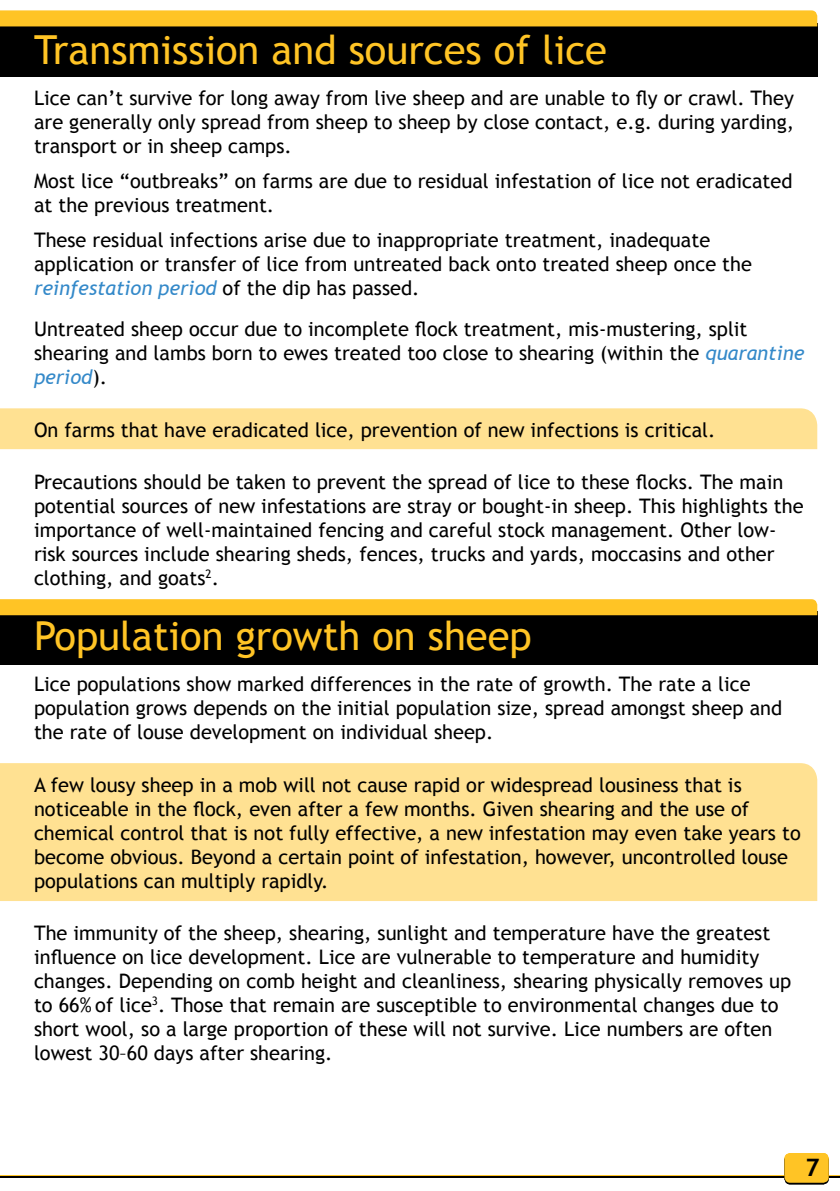
<style>
.page{position:relative;width:840px;height:1191px;background:#fff}
.page>*{position:absolute;margin:0;border:0;box-sizing:border-box;transform-origin:0 0}
.t1{font:40px "Trebuchet MS";color:#ffc425}
.t2{font:700 24px "Trebuchet MS";color:#000}
.t3{font:20px/24px "Trebuchet MS";color:#000}
.s1{font-style:italic;color:#3489c9}
</style>
<div class="page">
<div style="left:0;top:408px;width:816px;height:41px;background:#ffe192"></div>
<div style="left:0;top:763px;width:816px;height:138px;background:#ffe192"></div>
<div style="left:0;top:23px;width:816px;height:53px;background:#000"></div>
<div style="left:0;top:612px;width:816px;height:53px;background:#000"></div>
<div style="left:0;top:10px;width:816px;height:16px;background:#ffc425"></div>
<div style="left:0;top:599px;width:816px;height:16px;background:#ffc425"></div>
<hr style="left:0;top:1175px;width:839px;height:2px;background:#000">
<hr style="left:0;top:1175px;width:839px;height:1px;background:#ffc425">
<svg style="left:784px;top:1154px;width:44px;height:30px"></svg>
<div style="left:784px;top:1153px;width:44px;height:29px;background:#ffc425;border-radius:6px"></div>
<h1 class="t1" style="left:34px;top:26px;width:574px">Transmission and sources of lice</h1>
<p class="t3" style="left:34px;top:86px;width:761px;text-align:justify">Lice can’t survive for long away from live sheep and are unable to fly or crawl. They are generally only spread from sheep to sheep by close contact, e.g. during yarding, transport or in sheep camps.</p>
<p class="t3" style="left:34px;top:169px;width:759px">Most lice “outbreaks” on farms are due to residual infestation of lice not eradicated at the previous treatment.</p>
<p class="t3" style="left:34px;top:228px;width:719px">These residual infections arise due to inappropriate treatment, inadequate application or transfer of lice from untreated back onto treated sheep once the <span class="s1">reinfestation period</span> of the dip has passed.</p>
<p class="t3" style="left:34px;top:317px;width:771px">Untreated sheep occur due to incomplete flock treatment, mis-mustering, split shearing and lambs born to ewes treated too close to shearing (within the <span class="s1">quarantine period</span>).</p>
<p class="t3" style="left:34px;top:418px;width:682px">On farms that have eradicated lice, prevention of new infections is critical.</p>
<p class="t3" style="left:34px;top:470px;width:770px">Precautions should be taken to prevent the spread of lice to these flocks. The main potential sources of new infestations are stray or bought-in sheep. This highlights the importance of well-maintained fencing and careful stock management. Other low&shy;risk sources include shearing sheds, fences, trucks and yards, moccasins and other clothing, and goats<sup>2</sup>.</p>
<h1 class="t1" style="left:34px;top:612px;width:499px">Population growth on sheep</h1>
<p class="t3" style="left:34px;top:672px;width:749px">Lice populations show marked differences in the rate of growth. The rate a lice population grows depends on the initial population size, spread amongst sheep and the rate of louse development on individual sheep.</p>
<p class="t3" style="left:34px;top:772px;width:767px">A few lousy sheep in a mob will not cause rapid or widespread lousiness that is noticeable in the flock, even after a few months. Given shearing and the use of chemical control that is not fully effective, a new infestation may even take years to become obvious. Beyond a certain point of infestation, however, uncontrolled louse populations can multiply rapidly.</p>
<p class="t3" style="left:34px;top:921px;width:758px">The immunity of the sheep, shearing, sunlight and temperature have the greatest influence on lice development. Lice are vulnerable to temperature and humidity changes. Depending on comb height and cleanliness, shearing physically removes up to 66% of lice<sup>3</sup>. Those that remain are susceptible to environmental changes due to short wool, so a large proportion of these will not survive. Lice numbers are often lowest 30–60 days after shearing.</p>
<p class="t2" style="left:805px;top:1152px;width:16px">7</p>
</div>
